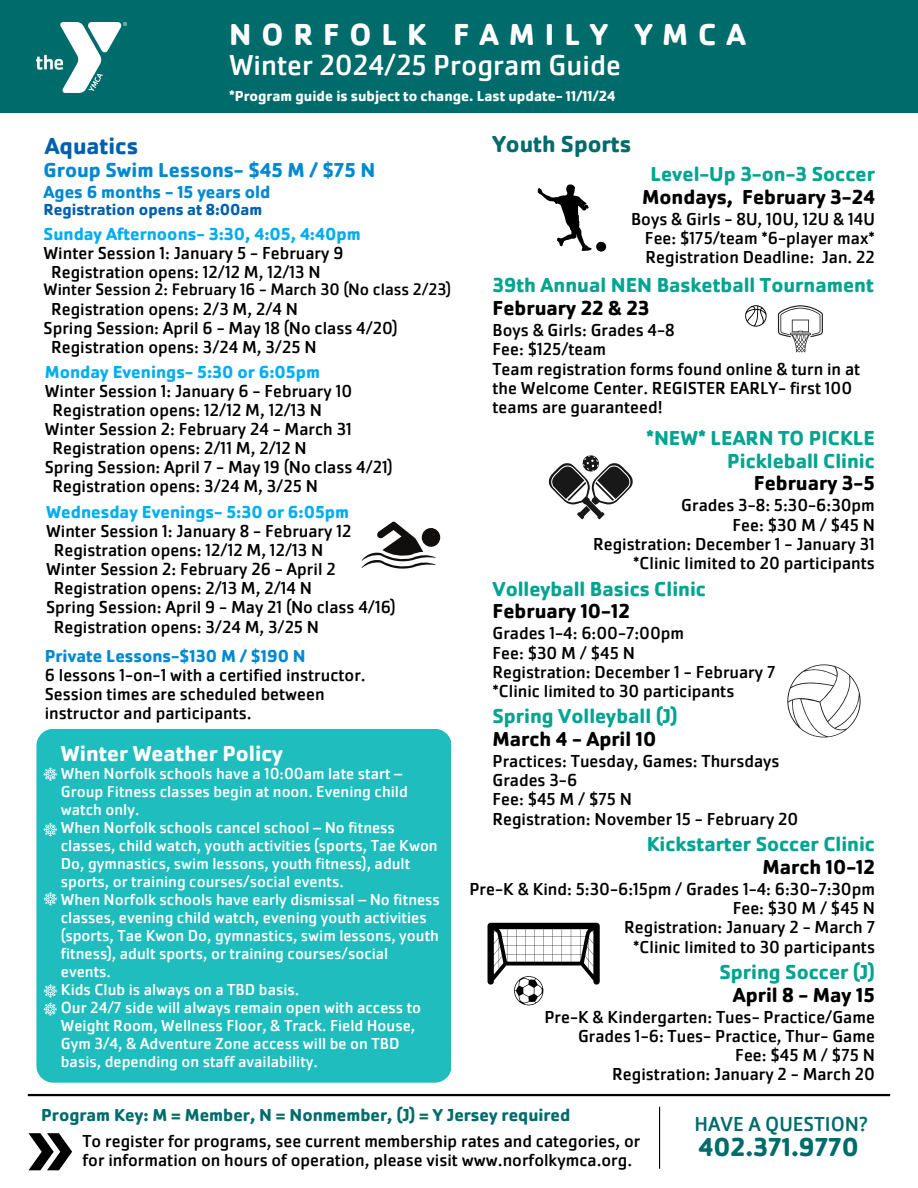
<style>
.page{position:relative;width:918px;height:1188px;background:#fff}
.page>*{position:absolute;margin:0;border:0;box-sizing:border-box;transform-origin:0 0}
.t1{font:700 31.5px "Cachet Pro";letter-spacing:.315em;color:#fff}
.t2{font:30px "Cachet Pro";color:#fff}
.t3{font:700 27px "Cachet Pro";color:#006b6b}
.t4{font:700 24px "Cachet Pro";color:#006b6b}
.t5{font:700 24px "Cachet Pro";color:#0060af}
.t6{font:700 22.5px "Cachet Pro";color:#fff}
.t7{font:700 21px/22.5px "Cachet Pro";color:#01a490}
.t8{font:700 21px "Cachet Pro";color:#000}
.t9{font:700 21px "Cachet Pro";color:#0089d0}
.t10{font:21px "Cachet Pro";color:#006b6b}
.t11{font:18px/19.2px "Cachet Pro";color:#000}
.t12{font:700 18px "Cachet Pro";color:#00aeef}
.t13{font:700 18px "Cachet Pro";color:#006b6b}
.t14{font:700 18px "Cachet Pro";color:#0089d0}
.t15{font:17.25px "Cachet Pro";color:#000}
.t16{font:16.5px/18px "Cachet Pro";color:#fff}
.t17{font:700 16.5px "Cachet Pro";color:#0060af}
.t18{font:700 15px "Cachet Pro";color:#fff}
.s1{color:#000}
</style>
<div class="page">
<div style="left:0;top:0;width:918px;height:113px;background:#006b6b"></div>
<img style="left:36px;top:23px;width:90px;height:69px">
<svg style="left:422px;top:528px;width:18px;height:19px"></svg>
<svg style="left:362px;top:521px;width:74px;height:48px"></svg>
<svg style="left:787px;top:664px;width:74px;height:74px"></svg>
<svg style="left:745px;top:305px;width:22px;height:22px"></svg>
<svg style="left:778px;top:305px;width:45px;height:47px"></svg>
<hr style="left:659px;top:1107px;width:1px;height:62px;background:#000">
<div style="left:36px;top:729px;width:415px;height:354px;background:#20bdbe;border-radius:17px"></div>
<svg style="left:44px;top:767px;width:13px;height:14px"></svg>
<svg style="left:44px;top:823px;width:13px;height:13px"></svg>
<svg style="left:44px;top:892px;width:13px;height:14px"></svg>
<svg style="left:488px;top:923px;width:112px;height:82px"></svg>
<svg style="left:549px;top:455px;width:84px;height:64px"></svg>
<svg style="left:28px;top:1133px;width:44px;height:37px"></svg>
<hr style="left:28px;top:1094px;width:862px;height:2px;background:#000">
<svg style="left:538px;top:184px;width:68px;height:68px"></svg>
<svg style="left:43px;top:984px;width:14px;height:32px"></svg>
<p class="t1" style="left:229px;top:15px;width:519px">NORFOLK FAMILY YMCA</p>
<p class="t2" style="left:229px;top:46px;width:393px">Winter 2024/25 Program Guide</p>
<p class="t18" style="left:229px;top:86px;width:388px">*Program guide is subject to change. Last update- 11/11/24</p>
<p class="t5" style="left:45px;top:131px;width:95px">Aquatics</p>
<p class="t9" style="left:44px;top:156px;width:333px">Group Swim Lessons- $45 M / $75 N</p>
<p class="t14" style="left:44px;top:181px;width:228px">Ages 6 months - 15 years old</p>
<p class="t17" style="left:44px;top:199px;width:220px">Registration opens at 8:00am</p>
<p class="t12" style="left:44px;top:222px;width:319px">Sunday Afternoons- 3:30, 4:05, 4:40pm</p>
<p class="t11" style="left:44px;top:243px;width:302px">Winter Session 1: January 5 - February 9</p>
<p class="t11" style="left:51px;top:262px;width:271px">Registration opens: 12/12 M, 12/13 N</p>
<p class="t15" style="left:44px;top:278px;width:409px">Winter Session 2: February 16 - March 30 (No class 2/23)</p>
<p class="t11" style="left:51px;top:299px;width:248px">Registration opens: 2/3 M, 2/4 N</p>
<p class="t11" style="left:44px;top:318px;width:356px">Spring Session: April 6 - May 18 (No class 4/20)</p>
<p class="t11" style="left:51px;top:338px;width:267px">Registration opens: 3/24 M, 3/25 N</p>
<p class="t12" style="left:45px;top:360px;width:277px">Monday Evenings- 5:30 or 6:05pm</p>
<p class="t11" style="left:45px;top:381px;width:309px">Winter Session 1: January 6 - February 10</p>
<p class="t11" style="left:52px;top:400px;width:271px">Registration opens: 12/12 M, 12/13 N</p>
<p class="t11" style="left:45px;top:419px;width:309px">Winter Session 2: February 24 - March 31</p>
<p class="t11" style="left:52px;top:438px;width:256px">Registration opens: 2/11 M, 2/12 N</p>
<p class="t11" style="left:45px;top:458px;width:349px">Spring Session: April 7 - May 19 (No class 4/21)</p>
<p class="t11" style="left:52px;top:477px;width:267px">Registration opens: 3/24 M, 3/25 N</p>
<p class="t12" style="left:46px;top:500px;width:305px">Wednesday Evenings- 5:30 or 6:05pm</p>
<p class="t11" style="left:46px;top:521px;width:307px">Winter Session 1: January 8 - February 12</p>
<p class="t11" style="left:54px;top:540px;width:271px">Registration opens: 12/12 M, 12/13 N</p>
<p class="t11" style="left:46px;top:559px;width:291px">Winter Session 2: February 26 - April 2</p>
<p class="t11" style="left:54px;top:579px;width:260px">Registration opens: 2/13 M, 2/14 N</p>
<p class="t11" style="left:46px;top:598px;width:351px">Spring Session: April 9 - May 21 (No class 4/16)</p>
<p class="t11" style="left:54px;top:617px;width:267px">Registration opens: 3/24 M, 3/25 N</p>
<p class="t14" style="left:45px;top:644px;width:262px">Private Lessons-$130 M / $190 N</p>
<p class="t11" style="left:45px;top:665px;width:322px">6 lessons 1-on-1 with a certified instructor.<br>Session times are scheduled between instructor and participants.</p>
<p class="t6" style="left:61px;top:739px;width:224px">Winter Weather Policy</p>
<p class="t16" style="left:61px;top:764px;width:381px">When Norfolk schools have a 10:00am late start – Group Fitness classes begin at noon. Evening child watch only.<br>When Norfolk schools cancel school – No fitness classes, child watch, youth activities (sports, Tae Kwon Do, gymnastics, swim lessons, youth fitness), adult sports, or training courses/social events.<br>When Norfolk schools have early dismissal – No fitness classes, evening child watch, evening youth activities (sports, Tae Kwon Do, gymnastics, swim lessons, youth fitness), adult sports, or training courses/social events.<br>Kids Club is always on a TBD basis.<br>Our 24/7 side will always remain open with access to Weight Room, Wellness Floor, &amp; Track. Field House, Gym 3/4, &amp; Adventure Zone access will be on TBD basis, depending on staff availability.</p>
<p class="t4" style="left:493px;top:129px;width:140px">Youth Sports</p>
<p class="t7" style="left:650px;top:163px;width:226px">Level-Up 3-on-3 Soccer</p>
<p class="t8" style="left:642px;top:183px;width:234px">Mondays, February 3-24</p>
<p class="t11" style="left:631px;top:209px;width:245px">Boys &amp; Girls - 8U, 10U, 12U &amp; 14U</p>
<p class="t11" style="left:645px;top:229px;width:231px">Fee: $175/team *6-player max*</p>
<p class="t11" style="left:646px;top:248px;width:231px">Registration Deadline: Jan. 22</p>
<h1 class="t7" style="left:493px;top:274px;width:383px">39th Annual NEN Basketball Tournament<br><span class="s1">February 22 &amp; 23</span></h1>
<h2 class="t11" style="left:493px;top:321px;width:184px">Boys &amp; Girls: Grades 4-8</h2>
<p class="t11" style="left:493px;top:340px;width:115px">Fee: $125/team</p>
<h4 class="t11" style="left:493px;top:359px;width:369px">Team registration forms found online &amp; turn in at the Welcome Center. REGISTER EARLY- first 100 teams are guaranteed!</h4>
<p class="t7" style="left:646px;top:427px;width:230px;text-align:right">*NEW* LEARN TO PICKLE<br>Pickleball Clinic</p>
<p class="t8" style="left:754px;top:470px;width:123px">February 3-5</p>
<p class="t11" style="left:593px;top:496px;width:283px;text-align:right">Grades 3-8: 5:30-6:30pm<br>Fee: $30 M / $45 N<br>Registration: December 1 - January 31 *Clinic limited to 20 participants</p>
<p class="t7" style="left:493px;top:577px;width:215px">Volleyball Basics Clinic</p>
<p class="t8" style="left:493px;top:598px;width:139px">February 10-12</p>
<p class="t11" style="left:493px;top:624px;width:193px">Grades 1-4: 6:00-7:00pm</p>
<p class="t11" style="left:493px;top:643px;width:144px">Fee: $30 M / $45 N</p>
<p class="t11" style="left:493px;top:662px;width:284px">Registration: December 1 - February 7</p>
<p class="t11" style="left:493px;top:681px;width:243px">*Clinic limited to 30 participants</p>
<p class="t7" style="left:493px;top:705px;width:187px">Spring Volleyball (J)</p>
<p class="t8" style="left:493px;top:726px;width:165px">March 4 - April 10</p>
<p class="t11" style="left:493px;top:752px;width:289px">Practices: Tuesday, Games: Thursdays</p>
<p class="t11" style="left:493px;top:771px;width:86px">Grades 3-6</p>
<p class="t11" style="left:493px;top:790px;width:141px">Fee: $45 M / $75 N</p>
<p class="t11" style="left:493px;top:809px;width:307px">Registration: November 15 - February 20</p>
<h4 class="t7" style="left:647px;top:833px;width:230px">Kickstarter Soccer Clinic</h4>
<h6 class="t8" style="left:762px;top:853px;width:114px">March 10-12</h6>
<p class="t11" style="left:469px;top:879px;width:407px">Pre-K &amp; Kind: 5:30-6:15pm / Grades 1-4: 6:30-7:30pm</p>
<p class="t11" style="left:733px;top:899px;width:144px">Fee: $30 M / $45 N</p>
<p class="t11" style="left:624px;top:918px;width:252px">Registration: January 2 - March 7</p>
<p class="t11" style="left:633px;top:937px;width:243px">*Clinic limited to 30 participants</p>
<p class="t7" style="left:719px;top:961px;width:157px">Spring Soccer (J)</p>
<p class="t8" style="left:733px;top:981px;width:144px">April 8 - May 15</p>
<p class="t11" style="left:544px;top:1007px;width:332px">Pre-K &amp; Kindergarten: Tues- Practice/Game</p>
<p class="t11" style="left:578px;top:1027px;width:298px">Grades 1-6: Tues- Practice, Thur- Game</p>
<p class="t11" style="left:735px;top:1046px;width:141px">Fee: $45 M / $75 N</p>
<p class="t11" style="left:612px;top:1065px;width:264px">Registration: January 2 - March 20</p>
<p class="t13" style="left:41px;top:1103px;width:531px">Program Key: M = Member, N = Nonmember, (J) = Y Jersey required</p>
<p class="t11" style="left:82px;top:1131px;width:559px">To register for programs, see current membership rates and categories, or for information on hours of operation, please visit www.norfolkymca.org.</p>
<p class="t10" style="left:695px;top:1111px;width:175px">HAVE A QUESTION?</p>
<p class="t3" style="left:699px;top:1129px;width:162px">402.371.9770</p>
</div>
